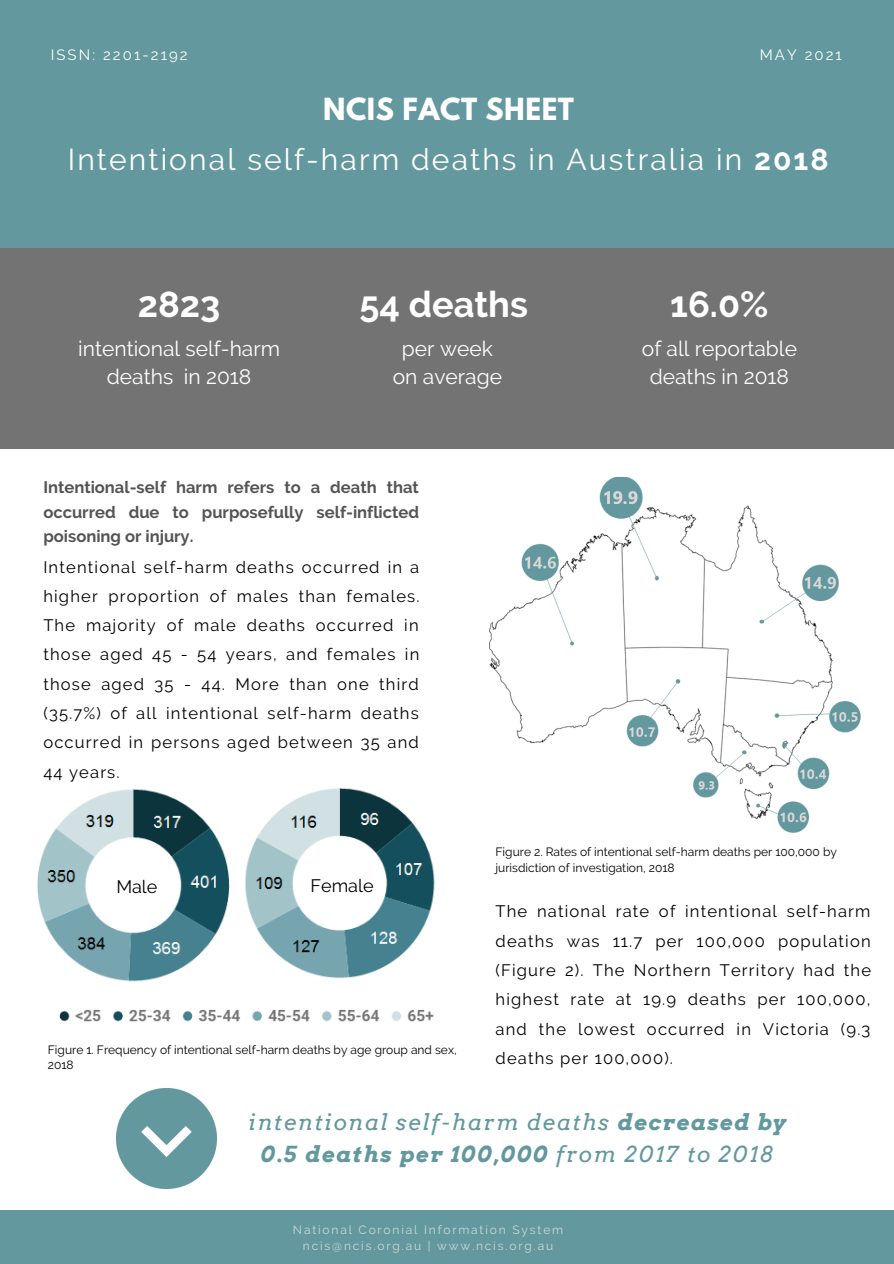
<style>
.page{position:relative;width:894px;height:1264px;background:#fff}
.page>*{position:absolute;margin:0;border:0;box-sizing:border-box;transform-origin:0 0}
.t1{font:700 36px "Raleway";color:#fff}
.t2{font:30px "Raleway";letter-spacing:.07em;color:#fff}
.t3{font:700 27px "League Spartan";letter-spacing:.02em;color:#fff}
.t4{font:italic 22.05px/32.7px "Arvo";letter-spacing:.07em;color:#62989e;text-align:center}
.t5{font:21px/28.2px "Raleway";color:#fff;text-align:center}
.t6{font:18px "Raleway";color:#000}
.t7{font:16.5px/29.2px "Raleway";letter-spacing:.07em;color:#000;text-align:justify}
.t8{font:700 16.5px/24.8px "Raleway";color:#545454;text-align:justify}
.t9{font:14.85px "Raleway";letter-spacing:.14em;color:#fff}
.t10{font:12px/15.8px "Raleway";color:#000}
.t11{font:12px "Raleway";letter-spacing:.15em;color:#cbdad5}
.s1{font-weight:700}
</style>
<div class="page">
<div style="left:0;top:0;width:893px;height:249px;background:#62989e"></div>
<div style="left:0;top:248px;width:893px;height:201px;background:#737373"></div>
<div style="left:0;top:1210px;width:893px;height:53px;background:#62989e"></div>
<img style="left:116px;top:1088px;width:100px;height:100px">
<img style="left:59px;top:1009px;width:375px;height:13px">
<img style="left:490px;top:477px;width:371px;height:356px">
<img style="left:37px;top:788px;width:398px;height:194px">
<p class="t9" style="left:51px;top:46px;width:138px">ISSN: 2201-2192</p>
<p class="t9" style="left:759px;top:46px;width:84px">MAY 2021</p>
<p class="t3" style="left:323px;top:95px;width:252px">NCIS FACT SHEET</p>
<p class="t2" style="left:68px;top:142px;width:762px">Intentional self-harm deaths in Australia in <span class="s1">2018</span></p>
<p class="t1" style="left:138px;top:283px;width:84px">2823</p>
<p class="t1" style="left:359px;top:283px;width:170px">54 deaths</p>
<p class="t1" style="left:670px;top:283px;width:100px">16.0%</p>
<p class="t5" style="left:78px;top:334px;width:203px">intentional self-harm deaths in 2018</p>
<p class="t5" style="left:641px;top:334px;width:157px">of all reportable deaths in 2018</p>
<p class="t5" style="left:402px;top:334px;width:92px">per week</p>
<p class="t5" style="left:392px;top:363px;width:111px">on average</p>
<p class="t8" style="left:43px;top:474px;width:377px">Intentional-self harm refers to a death that occurred due to purposefully self-inflicted poisoning or injury.</p>
<p class="t7" style="left:43px;top:552px;width:377px">Intentional self-harm deaths occurred in a higher proportion of males than females.<br>The majority of male deaths occurred in those aged 45 - 54 years, and females in those aged 35 - 44. More than one third (35.7%) of all intentional self-harm deaths occurred in persons aged between 35 and 44 years.</p>
<p class="t6" style="left:116px;top:876px;width:43px">Male</p>
<p class="t6" style="left:310px;top:875px;width:65px">Female</p>
<p class="t10" style="left:48px;top:1041px;width:410px">Figure 1. Frequency of intentional self-harm deaths by age group and sex,<br>2018</p>
<p class="t10" style="left:495px;top:843px;width:343px">Figure 2. Rates of intentional self-harm deaths per 100,000 by jurisdiction of investigation, 2018</p>
<p class="t7" style="left:495px;top:897px;width:377px">The national rate of intentional self-harm deaths was 11.7 per 100,000 population (Figure 2). The Northern Territory had the highest rate at 19.9 deaths per 100,000, and the lowest occurred in Victoria (9.3 deaths per 100,000).</p>
<p class="t4" style="left:248px;top:1105px;width:538px">intentional self-harm deaths <span class="s1">decreased by<br>0.5 deaths per 100,000</span> from 2017 to 2018</p>
<p class="t11" style="left:293px;top:1222px;width:272px">National Coronial Information System</p>
<p class="t11" style="left:303px;top:1238px;width:251px">ncis@ncis.org.au | www.ncis.org.au</p>
</div>
